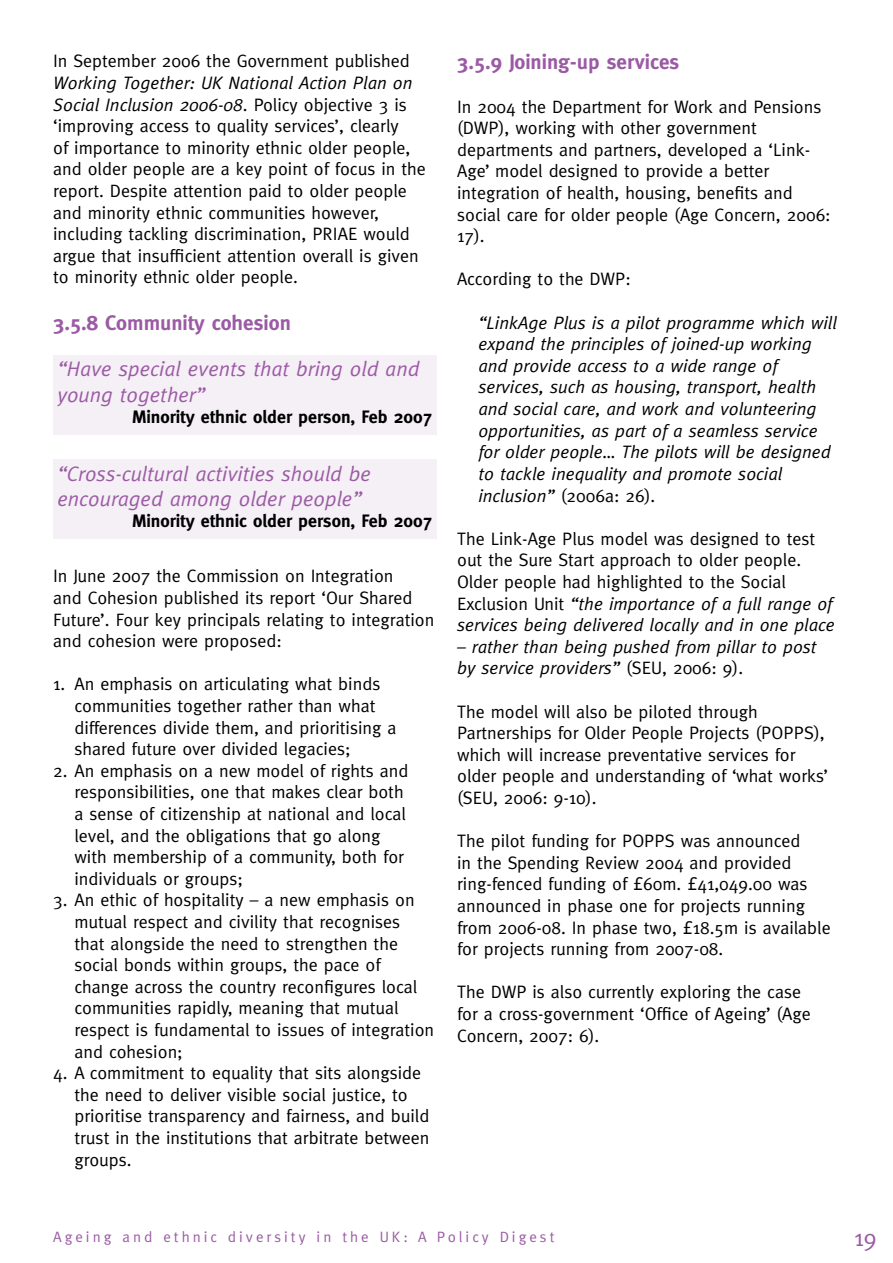
<style>
.page{position:relative;width:893px;height:1263px;background:#fff}
.page>*{position:absolute;margin:0;border:0;box-sizing:border-box;transform-origin:0 0}
.t1{font:24px "Meta";color:#9b5ba4}
.t2{font:italic 21px/25.2px "Meta";color:#9b5ba4}
.t3{font:700 21px "Meta";color:#9b5ba4}
.t4{font:18px/21.6px "Meta";color:#000}
.t5{font:italic 18px/21.6px "Meta";color:#000}
.t6{font:700 18px "Meta";color:#000}
.t7{font:15px "Meta";letter-spacing:.2em;color:#9b5ba4}
.s1{font-style:italic}
.s2{font-style:normal}
</style>
<div class="page">
<div style="left:53px;top:355px;width:384px;height:79px;background:#f5eff6"></div>
<div style="left:53px;top:460px;width:384px;height:79px;background:#f5eff6"></div>
<p class="t4" style="left:53px;top:50px;width:358px">In September 2006 the Government published</p>
<p class="t4" style="left:53px;top:72px;width:374px"><span class="s1">Working Together: UK National Action Plan on Social Inclusion 2006-08</span>. Policy objective 3 is ‘improving access to quality services’, clearly<br>of importance to minority ethnic older people, and older people are a key point of focus in the report. Despite attention paid to older people and minority ethnic communities however, including tackling discrimination, PRIAE would argue that insufficient attention overall is given to minority ethnic older people.</p>
<p class="t3" style="left:53px;top:311px;width:239px">3.5.8 Community cohesion</p>
<p class="t2" style="left:57px;top:356px;width:363px">“Have special events that bring old and young together”</p>
<p class="t6" style="left:132px;top:406px;width:302px">Minority ethnic older person, Feb 2007</p>
<p class="t2" style="left:57px;top:460px;width:315px">“Cross-cultural activities should be encouraged among older people”</p>
<p class="t6" style="left:132px;top:511px;width:302px">Minority ethnic older person, Feb 2007</p>
<p class="t4" style="left:53px;top:565px;width:383px">In June 2007 the Commission on Integration<br>and Cohesion published its report ‘Our Shared Future’. Four key principals relating to integration and cohesion were proposed:</p>
<p class="t4" style="left:74px;top:673px;width:324px;text-indent:-21px">1. An emphasis on articulating what binds communities together rather than what differences divide them, and prioritising a shared future over divided legacies;</p>
<p class="t4" style="left:74px;top:759px;width:336px;text-indent:-21px">2. An emphasis on a new model of rights and responsibilities, one that makes clear both a sense of citizenship at national and local level, and the obligations that go along with membership of a community, both for individuals or groups;</p>
<p class="t4" style="left:74px;top:889px;width:361px;text-indent:-21px">3. An ethic of hospitality – a new emphasis on mutual respect and civility that recognises that alongside the need to strengthen the social bonds within groups, the pace of change across the country reconfigures local communities rapidly, meaning that mutual respect is fundamental to issues of integration and cohesion;</p>
<p class="t4" style="left:74px;top:1062px;width:356px;text-indent:-21px">4. A commitment to equality that sits alongside the need to deliver visible social justice, to prioritise transparency and fairness, and build trust in the institutions that arbitrate between groups.</p>
<p class="t3" style="left:457px;top:50px;width:224px">3.5.9 Joining-up services</p>
<p class="t4" style="left:457px;top:95px;width:375px">In 2004 the Department for Work and Pensions (DWP), working with other government departments and partners, developed a ‘Link-Age’ model designed to provide a better integration of health, housing, benefits and social care for older people (Age Concern, 2006:<br>17).</p>
<p class="t4" style="left:457px;top:268px;width:175px">According to the DWP:</p>
<p class="t5" style="left:478px;top:311px;width:360px">“LinkAge Plus is a pilot programme which will expand the principles of joined-up working and provide access to a wide range of services, such as housing, transport, health and social care, and work and volunteering opportunities, as part of a seamless service for older people… The pilots will be designed to tackle inequality and promote social inclusion” <span class="s2">(2006a: 26).</span></p>
<p class="t4" style="left:457px;top:527px;width:379px">The Link-Age Plus model was designed to test out the Sure Start approach to older people.<br>Older people had highlighted to the Social Exclusion Unit <span class="s1">“the importance of a full range of services being delivered locally and in one place</span></p>
<p class="t5" style="left:457px;top:635px;width:361px">– rather than being pushed from pillar to post by service providers” <span class="s2">(SEU, 2006: 9).</span></p>
<p class="t4" style="left:457px;top:700px;width:373px">The model will also be piloted through Partnerships for Older People Projects (POPPS), which will increase preventative services for older people and understanding of ‘what works’ (SEU, 2006: 9-10).</p>
<p class="t4" style="left:457px;top:830px;width:375px">The pilot funding for POPPS was announced<br>in the Spending Review 2004 and provided ring-fenced funding of £60m. £41,049.00 was announced in phase one for projects running from 2006-08. In phase two, £18.5m is available for projects running from 2007-08.</p>
<p class="t4" style="left:457px;top:981px;width:355px">The DWP is also currently exploring the case for a cross-government ‘Office of Ageing’ (Age<br>Concern, 2007: 6).</p>
<p class="t7" style="left:53px;top:1228px;width:503px">Ageing and ethnic diversity in the UK: A Policy Digest</p>
<h1 class="t1" style="left:854px;top:1224px;width:24px">19</h1>
</div>
